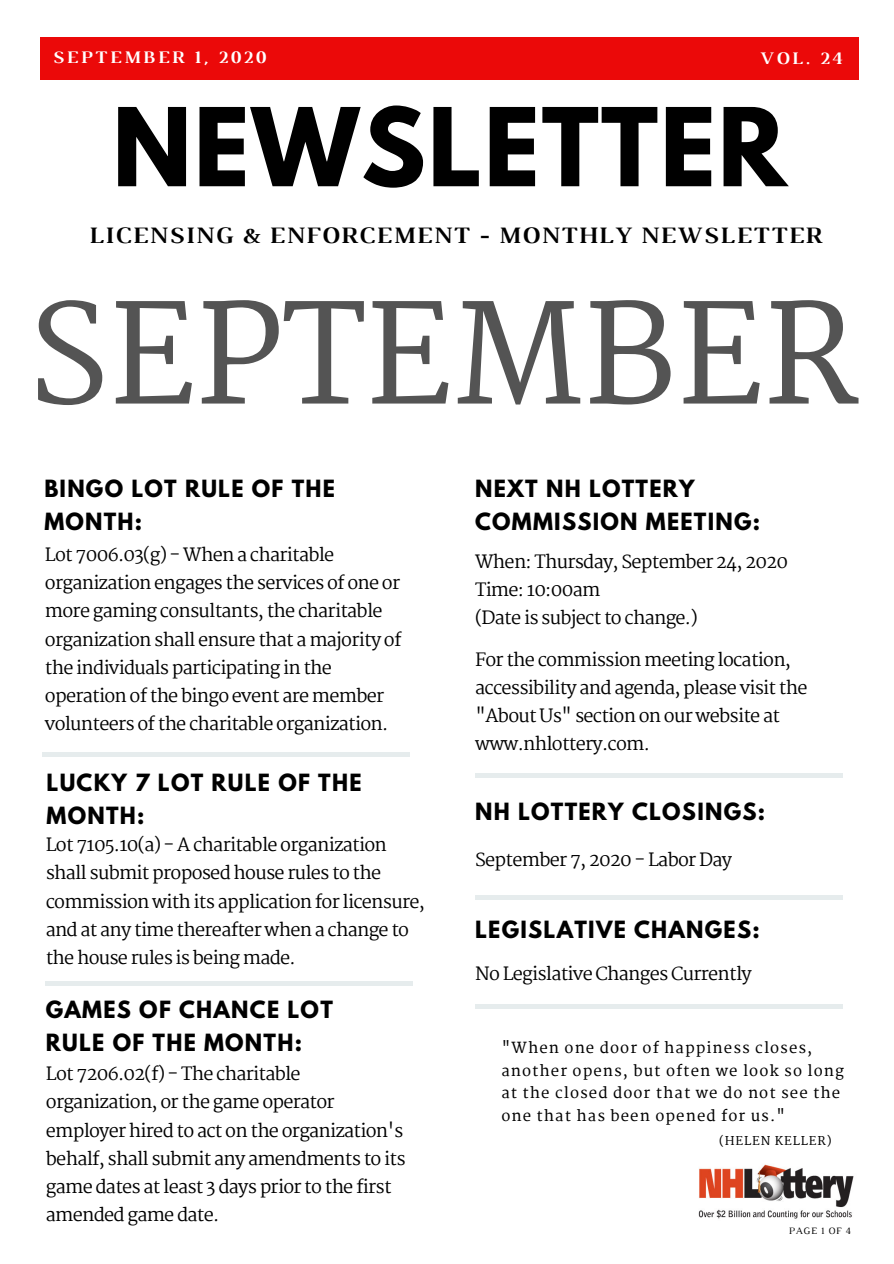
<style>
.page{position:relative;width:894px;height:1264px;background:#fff}
.page>*{position:absolute;margin:0;border:0;box-sizing:border-box;transform-origin:0 0}
.t1{font:600 135.15px "Martel";color:#545454}
.t2{font:700 96.15px "League Spartan";letter-spacing:.02em;color:#000}
.t3{font:700 24px "Luthier";letter-spacing:.06em;color:#000}
.t4{font:700 21px/32.7px "League Spartan";letter-spacing:.06em;color:#000}
.t5{font:18px/28.2px "Martel";letter-spacing:-.04em;color:#000}
.t6{font:700 18px "Luthier";letter-spacing:.14em;color:#fff}
.t7{font:600 15px/22.5px "Martel";letter-spacing:.07em;color:#000}
.t8{font:600 12px "Martel";letter-spacing:.07em;color:#000}
.t9{font:9.9px "Luthier";letter-spacing:.06em;color:#000}
</style>
<div class="page">
<div style="left:40px;top:37px;width:818px;height:43px;background:#eb0909"></div>
<div style="left:46px;top:980px;width:367px;height:5px;background:#e6eced"></div>
<hr style="left:42px;top:752px;width:367px;height:4px;background:#e6eced">
<hr style="left:475px;top:1004px;width:367px;height:4px;background:#e6eced">
<img style="left:698px;top:1164px;width:156px;height:55px">
<hr style="left:475px;top:773px;width:367px;height:4px;background:#e6eced">
<hr style="left:475px;top:895px;width:367px;height:4px;background:#e6eced">
<p class="t6" style="left:53px;top:51px;width:214px">SEPTEMBER 1, 2020</p>
<p class="t6" style="left:759px;top:51px;width:84px">VOL. 24</p>
<h2 class="t2" style="left:112px;top:100px;width:675px">NEWSLETTER</h2>
<h3 class="t3" style="left:88px;top:227px;width:734px">LICENSING &amp; ENFORCEMENT - MONTHLY NEWSLETTER</h3>
<h1 class="t1" style="left:28px;top:278px;width:830px">SEPTEMBER</h1>
<p class="t4" style="left:44px;top:475px;width:292px">BINGO LOT RULE OF THE<br>MONTH:</p>
<p class="t5" style="left:45px;top:541px;width:358px">Lot 7006.03(g) - When a charitable organization engages the services of one or more gaming consultants, the charitable organization shall ensure that a majority of the individuals participating in the operation of the bingo event are member volunteers of the charitable organization.</p>
<p class="t4" style="left:47px;top:768px;width:316px">LUCKY 7 LOT RULE OF THE<br>MONTH:</p>
<p class="t5" style="left:46px;top:830px;width:380px">Lot 7105.10(a) - A charitable organization shall submit proposed house rules to the commission with its application for licensure, and at any time thereafter when a change to the house rules is being made.</p>
<p class="t4" style="left:46px;top:996px;width:288px">GAMES OF CHANCE LOT<br>RULE OF THE MONTH:</p>
<p class="t5" style="left:46px;top:1059px;width:361px">Lot 7206.02(f) - The charitable organization, or the game operator employer hired to act on the organization's behalf, shall submit any amendments to its game dates at least 3 days prior to the first amended game date.</p>
<p class="t4" style="left:475px;top:475px;width:286px">NEXT NH LOTTERY<br>COMMISSION MEETING:</p>
<p class="t5" style="left:475px;top:547px;width:314px">When: Thursday, September 24, 2020<br>Time: 10:00am<br>(Date is subject to change.)</p>
<p class="t5" style="left:475px;top:645px;width:334px">For the commission meeting location, accessibility and agenda, please visit the "About Us" section on our website at www.nhlottery.com.</p>
<p class="t4" style="left:475px;top:797px;width:291px">NH LOTTERY CLOSINGS:</p>
<p class="t5" style="left:475px;top:845px;width:258px">September 7, 2020 - Labor Day</p>
<p class="t4" style="left:475px;top:916px;width:286px">LEGISLATIVE CHANGES:</p>
<p class="t5" style="left:475px;top:959px;width:278px">No Legislative Changes Currently</p>
<p class="t7" style="left:501px;top:1036px;width:344px">"When one door of happiness closes, another opens, but often we look so long at the closed door that we do not see the one that has been opened for us."</p>
<p class="t8" style="left:718px;top:1133px;width:114px">(HELEN KELLER)</p>
<p class="t9" style="left:788px;top:1226px;width:64px">PAGE 1 OF 4</p>
</div>
